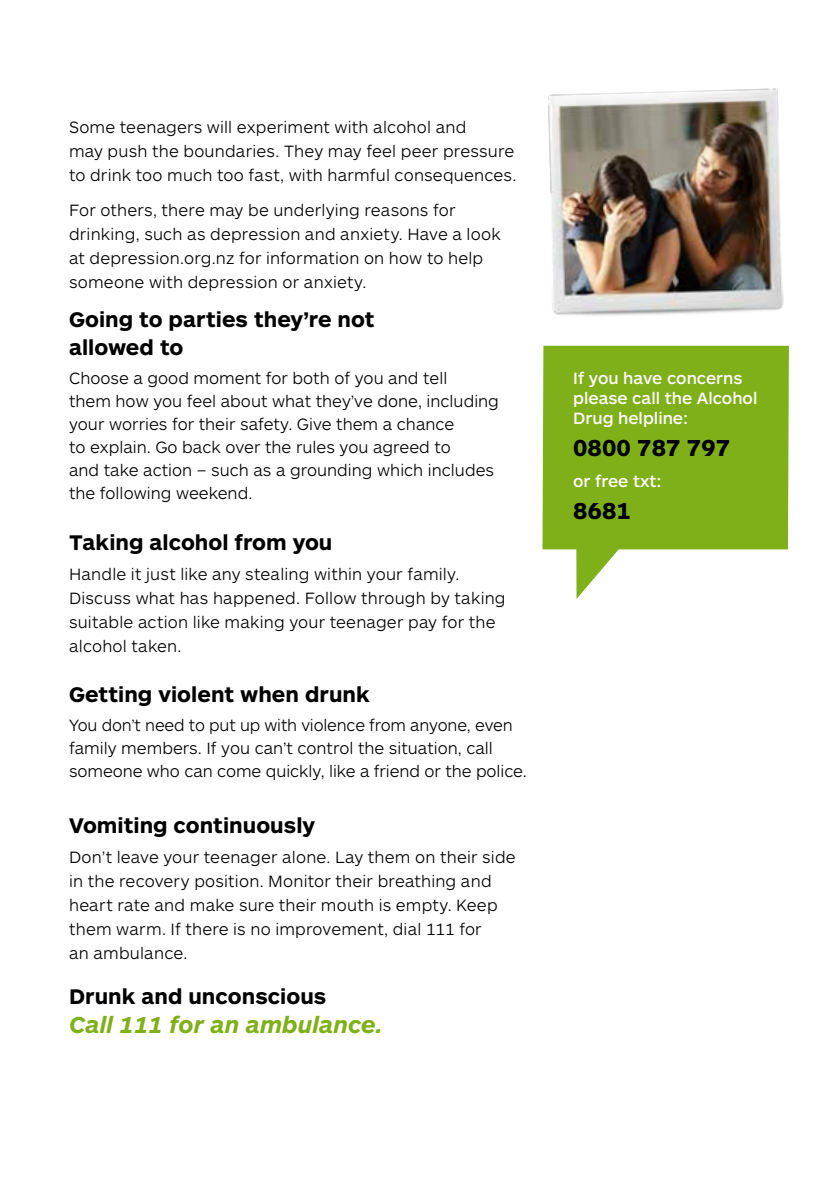
<style>
.page{position:relative;width:840px;height:1191px;background:#fff}
.page>*{position:absolute;margin:0;border:0;box-sizing:border-box;transform-origin:0 0}
.t1{font:italic 700 24px "ARS Maquette Pro";color:#7fb019}
.t2{font:700 24px "ARS Maquette Pro";color:#000}
.t3{font:700 22px/28px "ARS Maquette Pro";color:#000}
.t4{font:300 17px/24px "ARS Maquette Pro";letter-spacing:.005em;color:#000}
.t5{font:500 17px/20px "ARS Maquette Pro";color:#fff}
</style>
<div class="page">
<svg style="left:542px;top:346px;width:246px;height:253px;fill:#7fb019"></svg>
<img style="left:548px;top:88px;width:236px;height:228px">
<p class="t4" style="left:69px;top:114px;width:448px">Some teenagers will experiment with alcohol and<br>may push the boundaries. They may feel peer pressure to drink too much too fast, with harmful consequences.</p>
<p class="t4" style="left:69px;top:197px;width:433px">For others, there may be underlying reasons for drinking, such as depression and anxiety. Have a look at depression.org.nz for information on how to help someone with depression or anxiety.</p>
<p class="t3" style="left:69px;top:305px;width:307px">Going to parties they’re not allowed to</p>
<p class="t4" style="left:69px;top:366px;width:431px;line-height:23px">Choose a good moment for both of you and tell<br>them how you feel about what they’ve done, including your worries for their safety. Give them a chance<br>to explain. Go back over the rules you agreed to<br>and take action – such as a grounding which includes the following weekend.</p>
<p class="t3" style="left:69px;top:527px;width:265px">Taking alcohol from you</p>
<p class="t4" style="left:69px;top:561px;width:438px">Handle it just like any stealing within your family.<br>Discuss what has happened. Follow through by taking suitable action like making your teenager pay for the alcohol taken.</p>
<p class="t3" style="left:69px;top:679px;width:302px">Getting violent when drunk</p>
<p class="t4" style="left:69px;top:713px;width:459px;line-height:23px">You don’t need to put up with violence from anyone, even family members. If you can’t control the situation, call someone who can come quickly, like a friend or the police.</p>
<p class="t3" style="left:69px;top:810px;width:247px">Vomiting continuously</p>
<p class="t4" style="left:69px;top:844px;width:448px">Don’t leave your teenager alone. Lay them on their side in the recovery position. Monitor their breathing and heart rate and make sure their mouth is empty. Keep them warm. If there is no improvement, dial 111 for<br>an ambulance.</p>
<p class="t3" style="left:69px;top:981px;width:259px">Drunk and unconscious</p>
<h1 class="t1" style="left:69px;top:1008px;width:315px">Call 111 for an ambulance.</h1>
<p class="t5" style="left:573px;top:367px;width:185px">If you have concerns please call the Alcohol<br>Drug helpline:</p>
<h1 class="t2" style="left:573px;top:432px;width:158px">0800 787 797</h1>
<p class="t5" style="left:573px;top:470px;width:90px">or free txt:</p>
<h1 class="t2" style="left:573px;top:495px;width:59px">8681</h1>
</div>
